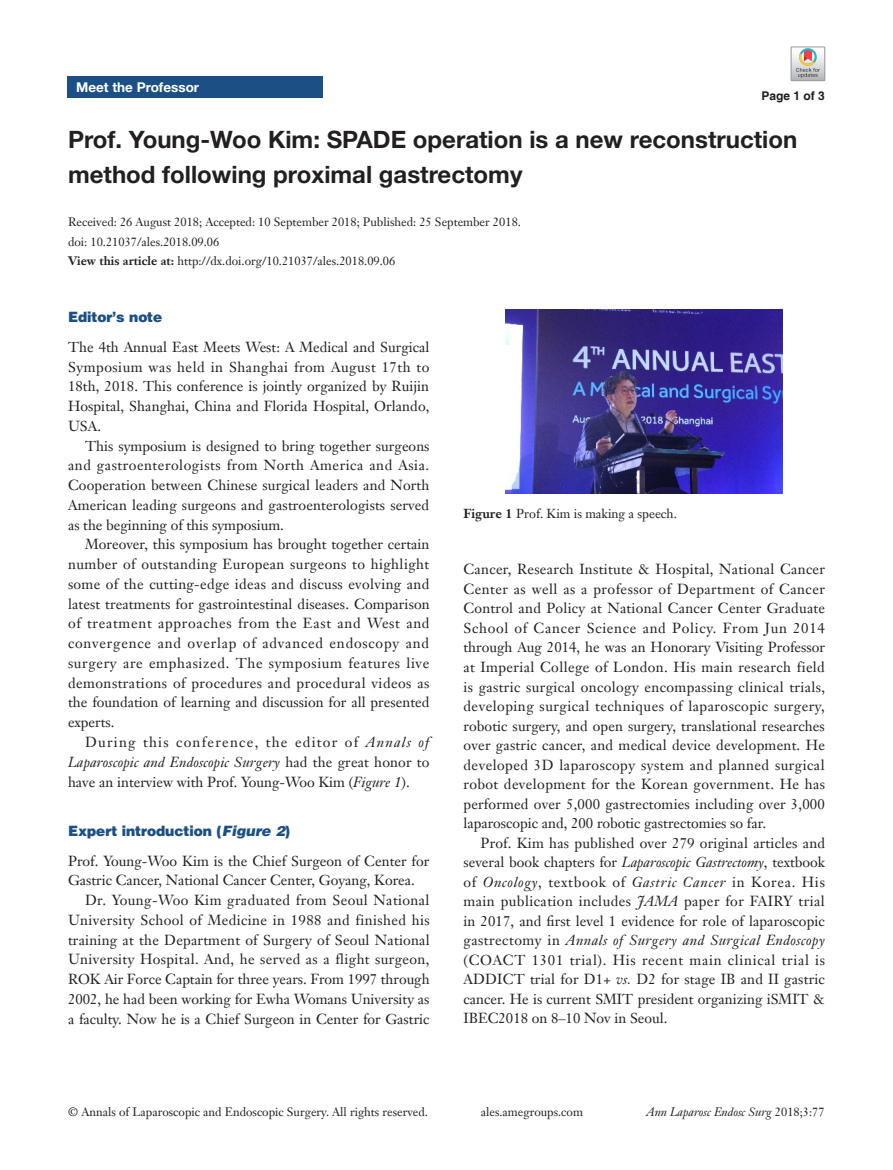
<style>
.page{position:relative;width:893px;height:1170px;background:#fff}
.page>*{position:absolute;margin:0;border:0;box-sizing:border-box;transform-origin:0 0}
.文题{font:700 24px/34.5px "Helvetica Neue LT Pro";color:#231f20}
.t1{font:14.25px/19.8px "Janson Text LT";color:#231f20;text-align:justify}
.t2{font:900 14.25px "Helvetica";color:#1c5085}
.t3{font:700 13.5px "Helvetica Neue LT Pro";color:#fff}
.t4{font:12.75px "Janson Text LT";color:#231f20}
.t5{font:12px "Janson Text LT";color:#231f20}
.t6{font:italic 12px "Janson Text LT";color:#231f20}
.t7{font:700 12px "Helvetica";color:#231f20}
.s1{font-weight:700}
.s2{font-style:italic}
.s3{font-style:normal}
</style>
<div class="page">
<div style="left:68px;top:77px;width:255px;height:21px;background:#1c5085"></div>
<img style="left:506px;top:310px;width:276px;height:183px">
<svg style="left:791px;top:47px;width:34px;height:34px"></svg>
<p class="t3" style="left:76px;top:79px;width:125px">Meet the Professor</p>
<p class="文题" style="left:68px;top:122px;width:731px">Prof. Young-Woo Kim: SPADE operation is a new reconstruction method following proximal gastrectomy</p>
<p class="t5" style="left:68px;top:215px;width:454px">Received: 26 August 2018; Accepted: 10 September 2018; Published: 25 September 2018.</p>
<p class="t5" style="left:68px;top:234px;width:153px">doi: 10.21037/ales.2018.09.06</p>
<p class="t5" style="left:68px;top:254px;width:329px"><span class="s1">View this article at:</span> http://dx.doi.org/10.21037/ales.2018.09.06</p>
<p class="t7" style="left:762px;top:88px;width:65px">Page 1 of 3</p>
<p class="t2" style="left:68px;top:308px;width:96px">Editor’s note</p>
<p class="t1" style="left:68px;top:337px;width:363px">The 4th Annual East Meets West: A Medical and Surgical Symposium was held in Shanghai from August 17th to 18th, 2018. This conference is jointly organized by Ruijin Hospital, Shanghai, China and Florida Hospital, Orlando, USA.</p>
<p class="t1" style="left:68px;top:435px;width:363px;text-indent:17px">This symposium is designed to bring together surgeons and gastroenterologists from North America and Asia.<br>Cooperation between Chinese surgical leaders and North American leading surgeons and gastroenterologists served as the beginning of this symposium.</p>
<p class="t1" style="left:68px;top:534px;width:363px;text-indent:17px">Moreover, this symposium has brought together certain number of outstanding European surgeons to highlight some of the cutting-edge ideas and discuss evolving and latest treatments for gastrointestinal diseases. Comparison of treatment approaches from the East and West and convergence and overlap of advanced endoscopy and surgery are emphasized. The symposium features live demonstrations of procedures and procedural videos as the foundation of learning and discussion for all presented experts.</p>
<p class="t1" style="left:68px;top:732px;width:363px;text-indent:17px">During this conference, the editor of <span class="s2">Annals of Laparoscopic and Endoscopic Surgery</span> had the great honor to have an interview with Prof. Young-Woo Kim (<span class="s2">Figure 1</span>).</p>
<p class="t2" style="left:68px;top:821px;width:224px">Expert introduction (<span class="s2">Figure 2</span>)</p>
<p class="t1" style="left:68px;top:850px;width:363px">Prof. Young-Woo Kim is the Chief Surgeon of Center for<br>Gastric Cancer, National Cancer Center, Goyang, Korea.</p>
<p class="t1" style="left:68px;top:890px;width:363px;text-indent:17px">Dr. Young-Woo Kim graduated from Seoul National University School of Medicine in 1988 and finished his training at the Department of Surgery of Seoul National University Hospital. And, he served as a flight surgeon, ROK Air Force Captain for three years. From 1997 through 2002, he had been working for Ewha Womans University as a faculty. Now he is a Chief Surgeon in Center for Gastric</p>
<p class="t4" style="left:463px;top:505px;width:215px"><span class="s1">Figure 1</span> Prof. Kim is making a speech.</p>
<p class="t1" style="left:463px;top:559px;width:363px">Cancer, Research Institute &amp; Hospital, National Cancer Center as well as a professor of Department of Cancer Control and Policy at National Cancer Center Graduate School of Cancer Science and Policy. From Jun 2014 through Aug 2014, he was an Honorary Visiting Professor at Imperial College of London. His main research field is gastric surgical oncology encompassing clinical trials, developing surgical techniques of laparoscopic surgery, robotic surgery, and open surgery, translational researches over gastric cancer, and medical device development. He developed 3D laparoscopy system and planned surgical robot development for the Korean government. He has performed over 5,000 gastrectomies including over 3,000 laparoscopic and, 200 robotic gastrectomies so far.</p>
<p class="t1" style="left:463px;top:832px;width:363px;text-indent:17px">Prof. Kim has published over 279 original articles and several book chapters for <span class="s2">Laparoscopic Gastrectomy</span>, textbook of <span class="s2">Oncology</span>, textbook of <span class="s2">Gastric Cancer</span> in Korea. His main publication includes <span class="s2">JAMA</span> paper for FAIRY trial in 2017, and first level 1 evidence for role of laparoscopic gastrectomy in <span class="s2">Annals of Surgery and Surgical Endoscopy </span>(COACT 1301 trial). His recent main clinical trial is ADDICT trial for D1+ <span class="s2">vs.</span> D2 for stage IB and II gastric cancer. He is current SMIT president organizing iSMIT &amp; IBEC2018 on 8–10 Nov in Seoul.</p>
<p class="t5" style="left:68px;top:1104px;width:361px">© Annals of Laparoscopic and Endoscopic Surgery. All rights reserved.</p>
<p class="t5" style="left:481px;top:1104px;width:104px">ales.amegroups.com</p>
<p class="t6" style="left:646px;top:1104px;width:180px">Ann Laparosc Endosc Surg <span class="s3">2018;3:77</span></p>
</div>
